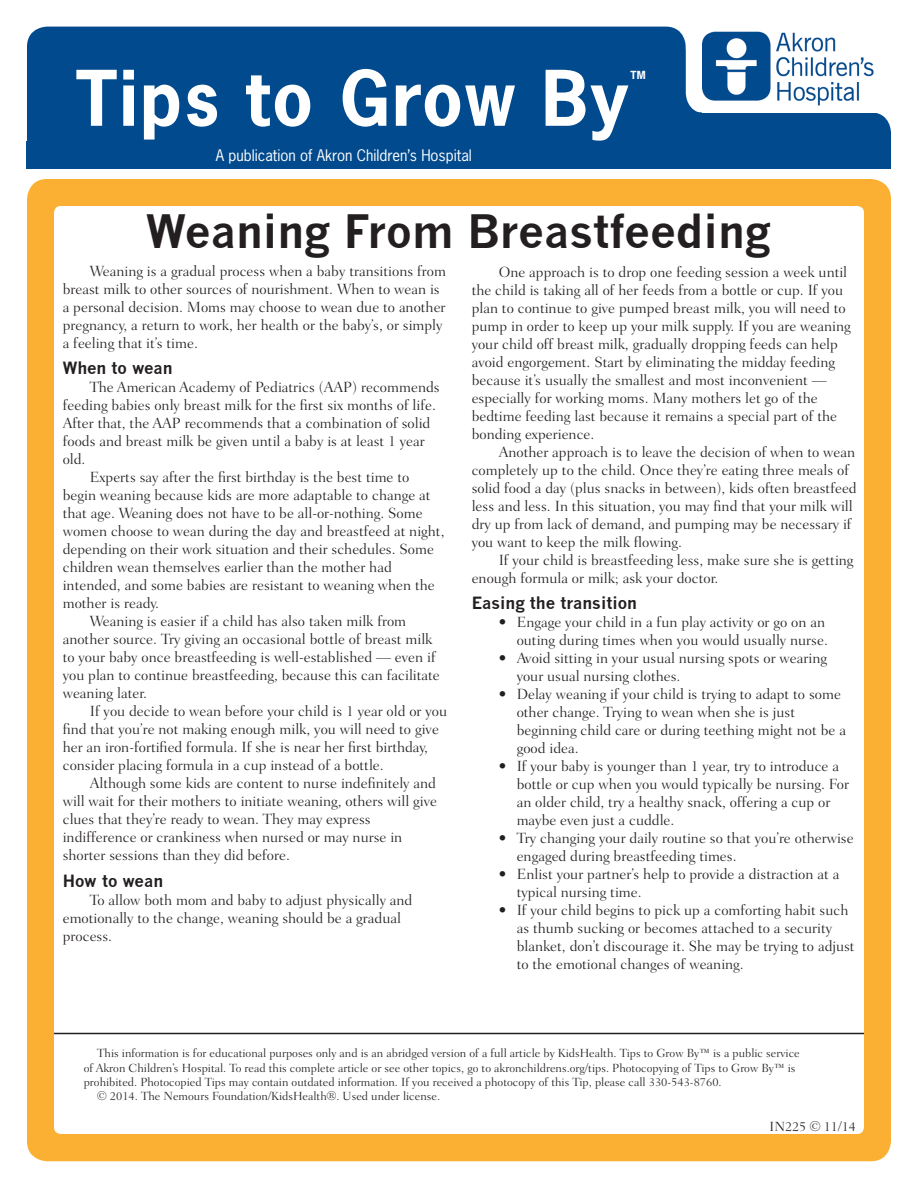
<style>
.page{position:relative;width:918px;height:1188px;background:#fff}
.page>*{position:absolute;margin:0;border:0;box-sizing:border-box;transform-origin:0 0}
.t1{font:700 72px "News Gothic Std";letter-spacing:.03em;color:#fff}
.t2{font:700 45px "News Gothic";color:#231f20}
.t3{font:700 16.5px "News Gothic";color:#231f20}
.t4{font:300 15px/18px "Fairfield LT Std";color:#231f20}
.t5{font:15px "News Gothic Std";color:#fff}
.t6{font:300 13.5px "Fairfield LT Std";color:#231f20}
.t7{font:300 12px "Fairfield LT Std";color:#231f20}
.t8{font:700 10.5px "News Gothic Std";color:#fff}
</style>
<div class="page">
<div style="left:27px;top:179px;width:864px;height:982px;background:#fbb034;border-radius:20px"></div>
<div style="left:54px;top:206px;width:810px;height:928px;background:#fff;border-radius:7px"></div>
<div style="left:27px;top:27px;width:659px;height:133px;background:#004a8d;border-radius:20px"></div>
<div style="left:565px;top:49px;width:310px;height:111px;background:#004a8d;border-radius:20px"></div>
<div style="left:27px;top:142px;width:864px;height:27px;background:#004a8d"></div>
<div style="left:686px;top:27px;width:209px;height:86px;background:#fff;border-radius:20px"></div>
<div style="left:584px;top:112px;width:307px;height:57px;background:#004a8d;border-radius:20px"></div>
<img style="left:702px;top:31px;width:172px;height:75px">
<hr style="left:54px;top:1033px;width:810px;height:1px;background:#231f20">
<h1 class="t1" style="left:76px;top:51px;width:554px">Tips to Grow By</h1>
<p class="t8" style="left:631px;top:68px;width:17px">TM</p>
<p class="t5" style="left:216px;top:145px;width:258px">A publication of Akron Children’s Hospital</p>
<h2 class="t2" style="left:146px;top:204px;width:626px">Weaning From Breastfeeding</h2>
<p class="t4" style="left:63px;top:262px;width:385px;text-indent:27px">Weaning is a gradual process when a baby transitions from breast milk to other sources of nourishment. When to wean is a personal decision. Moms may choose to wean due to another pregnancy, a return to work, her health or the baby’s, or simply a feeling that it’s time.</p>
<p class="t3" style="left:63px;top:358px;width:111px">When to wean</p>
<p class="t4" style="left:90px;top:378px;width:351px">The American Academy of Pediatrics (AAP) recommends</p>
<p class="t4" style="left:63px;top:396px;width:375px">feeding babies only breast milk for the first six months of life.</p>
<p class="t4" style="left:63px;top:414px;width:369px">After that, the AAP recommends that a combination of solid</p>
<p class="t4" style="left:63px;top:432px;width:364px">foods and breast milk be given until a baby is at least 1 year</p>
<p class="t4" style="left:63px;top:450px;width:24px">old.</p>
<p class="t4" style="left:90px;top:468px;width:321px">Experts say after the first birthday is the best time to</p>
<p class="t4" style="left:63px;top:486px;width:369px">begin weaning because kids are more adaptable to change at</p>
<p class="t4" style="left:63px;top:504px;width:361px">that age. Weaning does not have to be all-or-nothing. Some</p>
<p class="t4" style="left:63px;top:522px;width:383px">women choose to wean during the day and breastfeed at night,</p>
<p class="t4" style="left:63px;top:540px;width:373px">depending on their work situation and their schedules. Some</p>
<p class="t4" style="left:63px;top:558px;width:331px">children wean themselves earlier than the mother had</p>
<p class="t4" style="left:63px;top:576px;width:374px">intended, and some babies are resistant to weaning when the</p>
<p class="t4" style="left:63px;top:594px;width:98px">mother is ready.</p>
<p class="t4" style="left:90px;top:612px;width:318px">Weaning is easier if a child has also taken milk from</p>
<p class="t4" style="left:63px;top:630px;width:371px">another source. Try giving an occasional bottle of breast milk</p>
<p class="t4" style="left:63px;top:648px;width:375px">to your baby once breastfeeding is well-established — even if</p>
<p class="t4" style="left:63px;top:666px;width:379px">you plan to continue breastfeeding, because this can facilitate</p>
<p class="t4" style="left:63px;top:684px;width:86px">weaning later.</p>
<p class="t4" style="left:90px;top:702px;width:359px">If you decide to wean before your child is 1 year old or you</p>
<p class="t4" style="left:63px;top:720px;width:378px">find that you’re not making enough milk, you will need to give</p>
<p class="t4" style="left:63px;top:738px;width:367px">her an iron-fortified formula. If she is near her first birthday,</p>
<p class="t4" style="left:63px;top:756px;width:323px">consider placing formula in a cup instead of a bottle.</p>
<p class="t4" style="left:90px;top:774px;width:348px">Although some kids are content to nurse indefinitely and</p>
<p class="t4" style="left:63px;top:792px;width:376px">will wait for their mothers to initiate weaning, others will give</p>
<p class="t4" style="left:63px;top:810px;width:309px">clues that they’re ready to wean. They may express</p>
<p class="t4" style="left:63px;top:828px;width:341px">indifference or crankiness when nursed or may nurse in</p>
<p class="t4" style="left:63px;top:846px;width:229px">shorter sessions than they did before.</p>
<p class="t3" style="left:63px;top:871px;width:102px">How to wean</p>
<p class="t4" style="left:63px;top:891px;width:351px;text-indent:27px">To allow both mom and baby to adjust physically and emotionally to the change, weaning should be a gradual process.</p>
<p class="t4" style="left:472px;top:263px;width:381px;text-indent:27px">One approach is to drop one feeding session a week until the child is taking all of her feeds from a bottle or cup. If you plan to continue to give pumped breast milk, you will need to pump in order to keep up your milk supply. If you are weaning your child off breast milk, gradually dropping feeds can help avoid engorgement. Start by eliminating the midday feeding because it’s usually the smallest and most inconvenient — especially for working moms. Many mothers let go of the bedtime feeding last because it remains a special part of the bonding experience.</p>
<p class="t4" style="left:472px;top:443px;width:387px;text-indent:27px">Another approach is to leave the decision of when to wean completely up to the child. Once they’re eating three meals of solid food a day (plus snacks in between), kids often breastfeed less and less. In this situation, you may find that your milk will dry up from lack of demand, and pumping may be necessary if you want to keep the milk flowing.</p>
<p class="t4" style="left:472px;top:551px;width:383px;text-indent:27px">If your child is breastfeeding less, make sure she is getting enough formula or milk; ask your doctor.</p>
<p class="t3" style="left:472px;top:593px;width:167px">Easing the transition</p>
<p class="t4" style="left:499px;top:613px;width:331px;text-align:right">• Engage your child in a fun play activity or go on an outing during times when you would usually nurse.</p>
<p class="t4" style="left:517px;top:649px;width:312px;text-indent:-18px">• Avoid sitting in your usual nursing spots or wearing your usual nursing clothes.</p>
<p class="t4" style="left:517px;top:685px;width:331px;text-indent:-18px">• Delay weaning if your child is trying to adapt to some other change. Trying to wean when she is just beginning child care or during teething might not be a good idea.</p>
<p class="t4" style="left:517px;top:757px;width:334px;text-indent:-18px">• If your baby is younger than 1 year, try to introduce a bottle or cup when you would typically be nursing. For an older child, try a healthy snack, offering a cup or maybe even just a cuddle.</p>
<p class="t4" style="left:517px;top:829px;width:339px;text-indent:-18px">• Try changing your daily routine so that you’re otherwise engaged during breastfeeding times.</p>
<p class="t4" style="left:517px;top:865px;width:324px;text-indent:-18px">• Enlist your partner’s help to provide a distraction at a typical nursing time.</p>
<p class="t4" style="left:517px;top:901px;width:339px;text-indent:-18px">• If your child begins to pick up a comforting habit such as thumb sucking or becomes attached to a security blanket, don’t discourage it. She may be trying to adjust to the emotional changes of weaning.</p>
<p class="t7" style="left:97px;top:1046px;width:704px">This information is for educational purposes only and is an abridged version of a full article by KidsHealth. Tips to Grow By™ is a public service</p>
<p class="t7" style="left:84px;top:1061px;width:713px">of Akron Children’s Hospital. To read this complete article or see other topics, go to akronchildrens.org/tips. Photocopying of Tips to Grow By™ is</p>
<p class="t7" style="left:84px;top:1075px;width:639px">prohibited. Photocopied Tips may contain outdated information. If you received a photocopy of this Tip, please call 330-543-8760.</p>
<p class="t7" style="left:97px;top:1090px;width:344px">© 2014. The Nemours Foundation/KidsHealth®. Used under license.</p>
<p class="t6" style="left:770px;top:1119px;width:88px">IN225 © 11/14</p>
</div>
